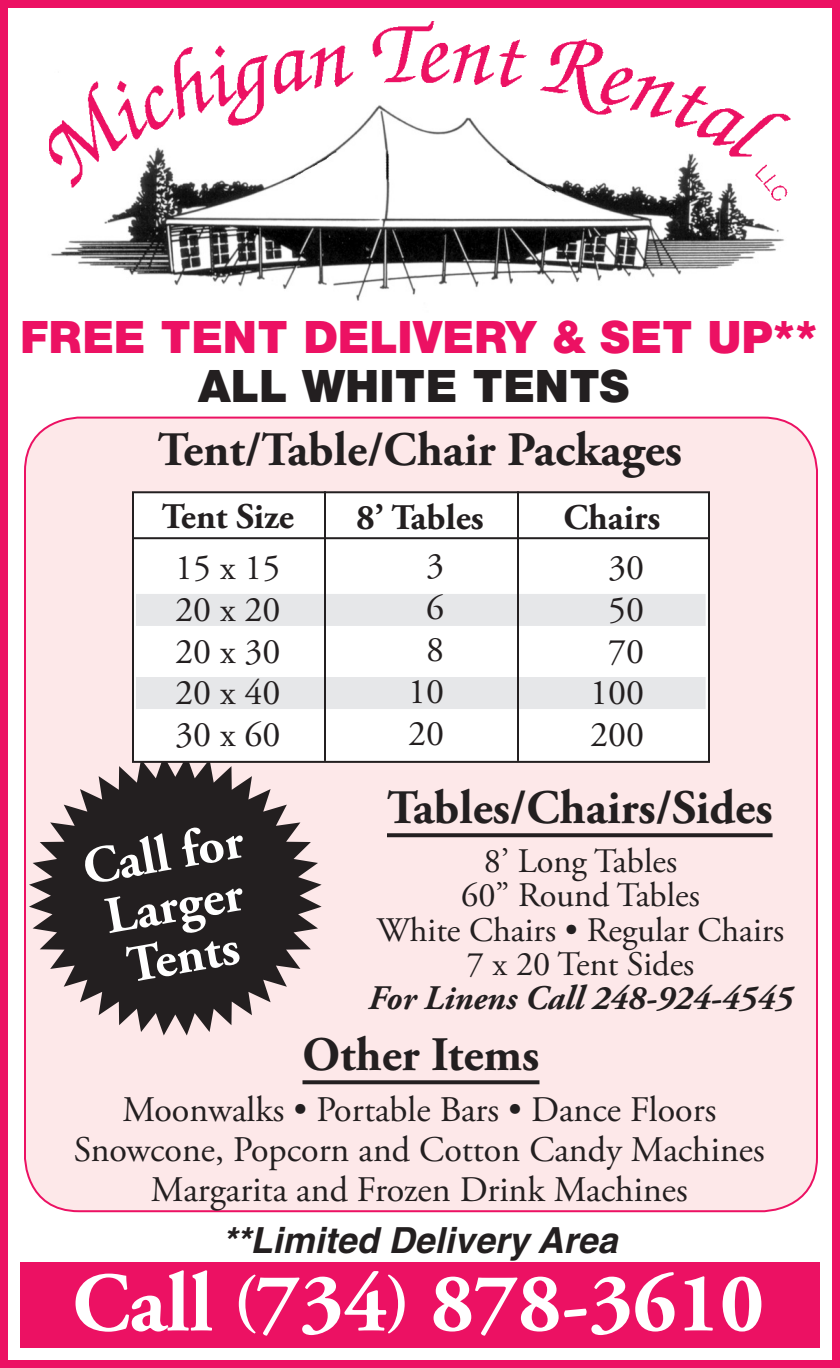
<style>
.page{position:relative;width:840px;height:1368px;background:#fff}
.page>*{position:absolute;margin:0;border:0;box-sizing:border-box;transform-origin:0 0}
.t1{font:700 84px "Adobe Garamond Pro";color:#fff}
.t2{font:700 52px/52px "Adobe Garamond Pro";color:#fff}
.t3{font:700 48px "Adobe Garamond Pro";color:#231f20}
.t4{font:900 48px "Sans";color:#ec1163}
.t5{font:900 48px "Sans";color:#231f20}
.t6{font:36px/41.6px "Adobe Garamond Pro";color:#231f20;text-align:center}
.t7{font:700 36px "Adobe Garamond Pro";color:#231f20}
.t8{font:italic 700 36px "Sans";color:#231f20}
.t9{font:34.4px/34.4px "Adobe Garamond Pro";color:#231f20;text-align:center}
.t10{font:italic 700 34.4px "Adobe Garamond Pro";color:#231f20}
.s1{font-size:68px}
</style>
<div class="page">
<div style="left:25px;top:418px;width:792px;height:793px;background:#fde8e9;border-radius:54px"></div>
<img style="left:51px;top:202px;width:733px;height:99px">
<img style="left:49px;top:22px;width:742px;height:180px">
<div style="left:0;top:0;width:840px;height:1368px;border:8px solid #ec1163"></div>
<svg style="left:303px;top:1080px;width:236px;height:4px"></svg>
<svg style="left:387px;top:833px;width:386px;height:4px;background:#302b2c"></svg>
<div style="left:20px;top:1262px;width:800px;height:86px;background:#ec1163"></div>
<svg style="left:29px;top:763px;width:293px;height:272px;fill:#231f20"></svg>
<div style="left:133px;top:492px;width:576px;height:270px;background:#fff"></div>
<div style="left:132px;top:491px;width:578px;height:272px;border:2px solid #231f20"></div>
<hr style="left:132px;top:537px;width:576px;height:2px;background:#231f20">
<div style="left:136px;top:594px;width:570px;height:32px;background:#e6e7e9"></div>
<div style="left:136px;top:677px;width:570px;height:32px;background:#e6e7e9"></div>
<hr style="left:517px;top:491px;width:2px;height:270px;background:#231f20">
<hr style="left:324px;top:491px;width:2px;height:270px;background:#231f20">
<h3 class="t4" style="left:20px;top:308px;width:204px">FREE TENT</h3>
<h3 class="t4" style="left:303px;top:308px;width:516px">DELIVERY &amp; SET UP**</h3>
<h3 class="t5" style="left:198px;top:357px;width:433px">ALL WHITE TENTS</h3>
<h3 class="t3" style="left:158px;top:422px;width:526px">Tent/Table/Chair Packages</h3>
<p class="t7" style="left:162px;top:496px;width:134px">Tent Size</p>
<p class="t7" style="left:356px;top:497px;width:129px">8’ Tables</p>
<p class="t7" style="left:564px;top:497px;width:98px">Chairs</p>
<p class="t6" style="left:590px;top:548px;width:55px">30<br>50<br>70<br>100<br>200</p>
<p class="t6" style="left:408px;top:546px;width:37px">3<br>6<br>8<br>10<br>20</p>
<p class="t6" style="left:175px;top:548px;width:107px;text-align:justify">15 x 15<br>20 x 20<br>20 x 30<br>20 x 40<br>30 x 60</p>
<h2 class="t2" style="left:79px;top:844px;width:163px;rotate:-10deg">Call for<br>Larger<br>Tents</h2>
<h3 class="t3" style="left:387px;top:780px;width:387px">Tables/Chairs/Sides</h3>
<p class="t9" style="left:377px;top:845px;width:409px">8’ Long Tables<br>60” Round Tables<br>White Chairs • Regular Chairs<br>7 x 20 Tent Sides</p>
<p class="t10" style="left:368px;top:979px;width:426px">For Linens Call 248-924-4545</p>
<h3 class="t3" style="left:303px;top:1027px;width:238px">Other Items</h3>
<p class="t6" style="left:74px;top:1091px;width:692px;line-height:40px">Moonwalks • Portable Bars • Dance Floors<br>Snowcone, Popcorn and Cotton Candy Machines<br>Margarita and Frozen Drink Machines</p>
<p class="t8" style="left:223px;top:1218px;width:396px">**Limited Delivery Area</p>
<h1 class="t1" style="left:72px;top:1255px;width:693px">Call <span class="s1">(</span>734<span class="s1">)</span> 878-3610</h1>
</div>
